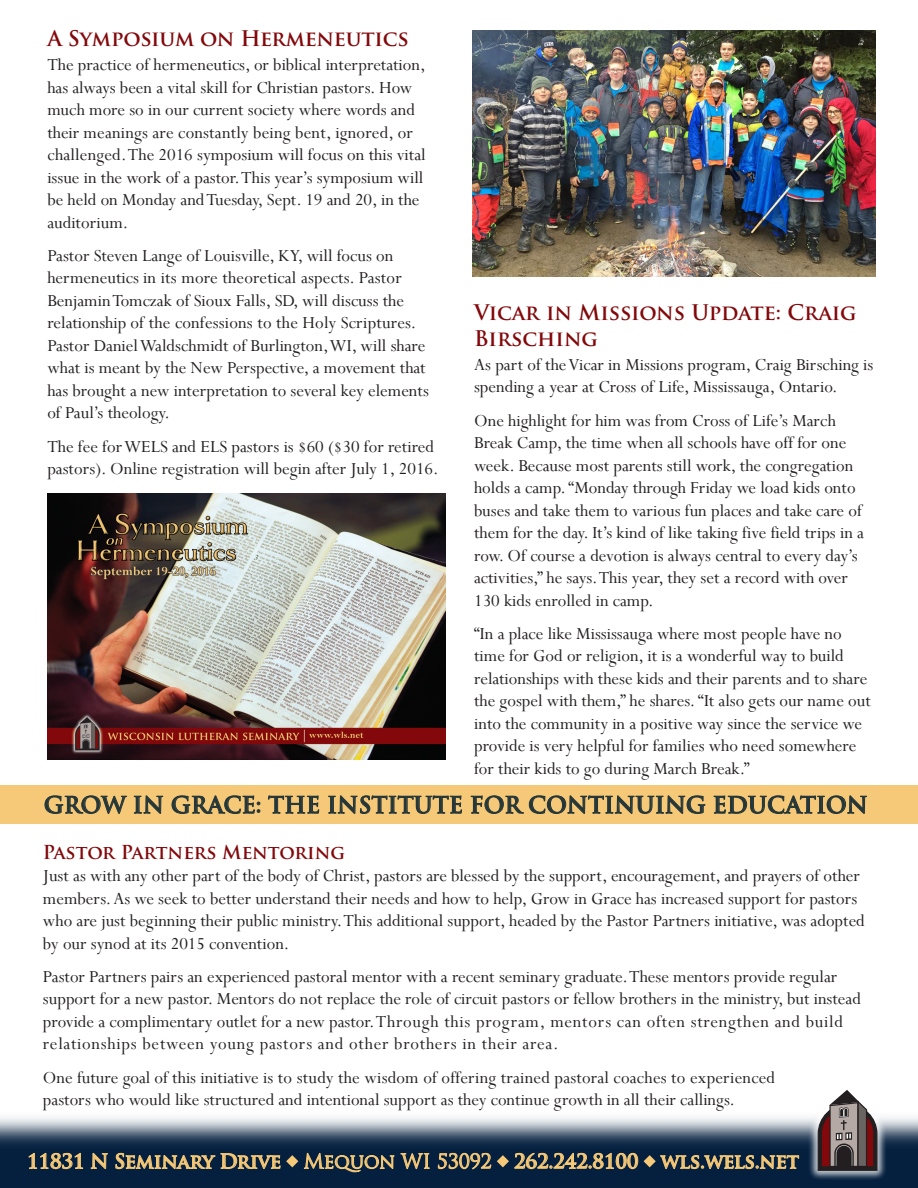
<style>
.page{position:relative;width:918px;height:1188px;background:#fff}
.page>*{position:absolute;margin:0;border:0;box-sizing:border-box;transform-origin:0 0}
.t1{font:700 22.5px "Trajan Pro";color:#253638}
.t2{font:700 21px/25.2px "Trajan Pro";letter-spacing:-.01em;color:#82080b}
.t3{font:700 19.5px "Trajan Pro";letter-spacing:-.01em;color:#f6c978}
.t4{font:18.75px/22.5px "Perpetua";color:#231f20}
.s1{font-family:"Trajan Pro";font-weight:700;color:#82080b}
.s2{font-weight:400}
</style>
<div class="page">
<img style="left:472px;top:30px;width:404px;height:247px">
<img style="left:47px;top:494px;width:399px;height:265px">
<div style="left:0;top:785px;width:918px;height:39px;background:#f6c978"></div>
<svg style="left:0;top:1117px;width:918px;height:32px;background:#707f91"></svg>
<div style="left:0;top:1149px;width:918px;height:39px;background:#05203f"></div>
<div style="left:808px;top:1080px;width:79px;height:101px;background:#fff;opacity:.75"></div>
<svg style="left:818px;top:1090px;width:60px;height:81px"></svg>
<svg style="left:45px;top:795px;width:82px;height:19px"></svg>
<svg style="left:134px;top:746px;width:29px;height:68px"></svg>
<svg style="left:172px;top:795px;width:88px;height:19px"></svg>
<svg style="left:268px;top:795px;width:51px;height:19px"></svg>
<svg style="left:328px;top:746px;width:134px;height:68px"></svg>
<svg style="left:471px;top:795px;width:234px;height:19px"></svg>
<svg style="left:714px;top:795px;width:153px;height:19px"></svg>
<svg style="left:28px;top:1153px;width:55px;height:17px"></svg>
<svg style="left:90px;top:1117px;width:18px;height:52px"></svg>
<svg style="left:115px;top:1117px;width:315px;height:56px"></svg>
<svg style="left:438px;top:1117px;width:361px;height:53px"></svg>
<p class="t2" style="left:47px;top:26px;width:363px">A Symposium on Hermeneutics</p>
<p class="t4" style="left:47px;top:53px;width:380px">The practice of hermeneutics, or biblical interpretation, has always been a vital skill for Christian pastors. How much more so in our current society where words and their meanings are constantly being bent, ignored, or challenged. The 2016 symposium will focus on this vital issue in the work of a pastor. This year’s symposium will be held on Monday and Tuesday, Sept. 19 and 20, in the auditorium.</p>
<p class="t4" style="left:47px;top:244px;width:383px">Pastor Steven Lange of Louisville, KY, will focus on hermeneutics in its more theoretical aspects. Pastor Benjamin Tomczak of Sioux Falls, SD, will discuss the relationship of the confessions to the Holy Scriptures.<br>Pastor Daniel Waldschmidt of Burlington, WI, will share what is meant by the New Perspective, a movement that has brought a new interpretation to several key elements of Paul’s theology.</p>
<p class="t4" style="left:47px;top:435px;width:393px">The fee for WELS and ELS pastors is $60 ($30 for retired pastors). Online registration will begin after July 1, 2016.</p>
<p class="t2" style="left:474px;top:300px;width:384px">Vicar in Missions Update: Craig<br>Birsching</p>
<p class="t4" style="left:474px;top:353px;width:401px">As part of the Vicar in Missions program, Craig Birsching is spending a year at Cross of Life, Mississauga, Ontario.</p>
<p class="t4" style="left:474px;top:409px;width:391px">One highlight for him was from Cross of Life’s March Break Camp, the time when all schools have off for one week. Because most parents still work, the congregation holds a camp. “Monday through Friday we load kids onto buses and take them to various fun places and take care of them for the day. It’s kind of like taking five field trips in a row. Of course a devotion is always central to every day’s activities,” he says. This year, they set a record with over 130 kids enrolled in camp.</p>
<p class="t4" style="left:474px;top:622px;width:398px">“In a place like Mississauga where most people have no time for God or religion, it is a wonderful way to build relationships with these kids and their parents and to share the gospel with them,” he shares. “It also gets our name out into the community in a positive way since the service we provide is very helpful for families who need somewhere for their kids to go during March Break.”</p>
<p class="t1" style="left:44px;top:791px;width:826px">GROW IN GRACE: THE INSTITUTE FOR CONTINUING EDUCATION</p>
<p class="t4" style="left:43px;top:842px;width:823px"><span class="s1">Pastor Partners Mentoring<br></span>Just as with any other part of the body of Christ, pastors are blessed by the support, encouragement, and prayers of other members. As we seek to better understand their needs and how to help, Grow in Grace has increased support for pastors who are just beginning their public ministry. This additional support, headed by the Pastor Partners initiative, was adopted by our synod at its 2015 convention.</p>
<p class="t4" style="left:43px;top:965px;width:820px">Pastor Partners pairs an experienced pastoral mentor with a recent seminary graduate. These mentors provide regular support for a new pastor. Mentors do not replace the role of circuit pastors or fellow brothers in the ministry, but instead provide a complimentary outlet for a new pastor. Through this program, mentors can often strengthen and build relationships between young pastors and other brothers in their area.</p>
<p class="t4" style="left:43px;top:1066px;width:734px">One future goal of this initiative is to study the wisdom of offering trained pastoral coaches to experienced pastors who would like structured and intentional support as they continue growth in all their callings.</p>
<p class="t3" style="left:27px;top:1149px;width:774px">11831 N Seminary Drive <span class="s2">Mequon WI 53092</span> 262.242.8100 wls.wels.net</p>
</div>
